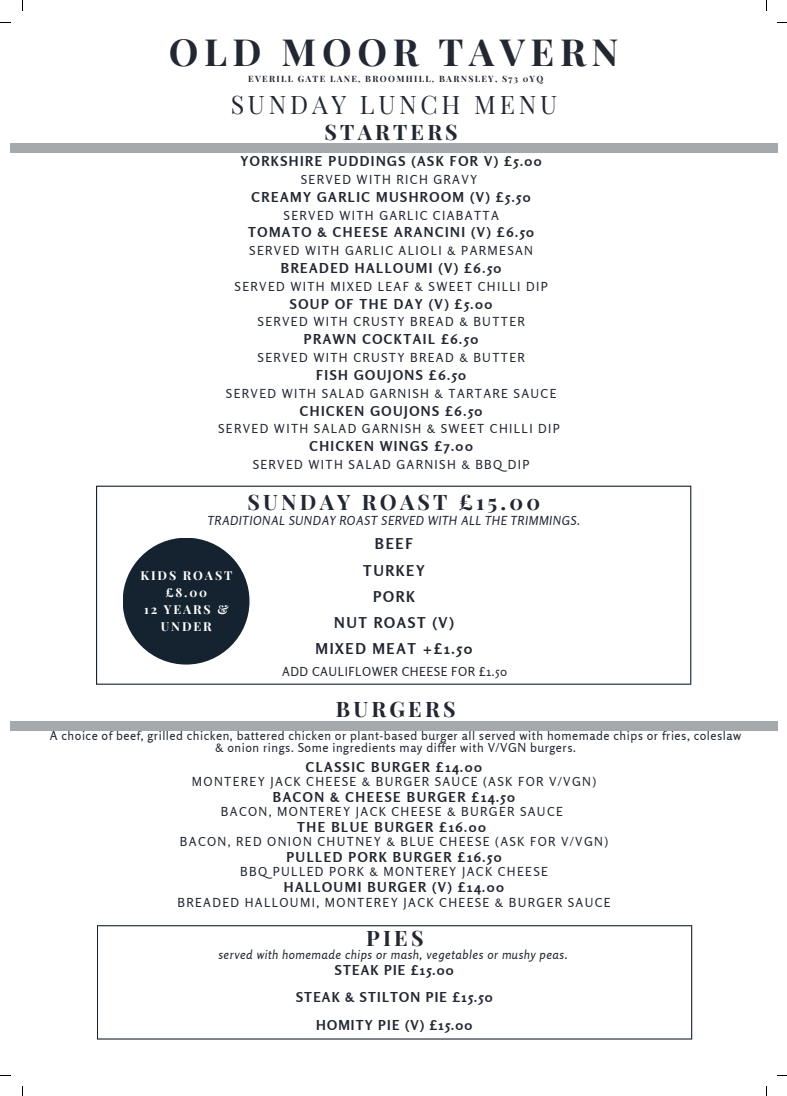
<style>
.page{position:relative;width:787px;height:1096px;background:#fff}
.page>*{position:absolute;margin:0;border:0;box-sizing:border-box;transform-origin:0 0}
.t1{font:700 37.5px "Playfair Display";letter-spacing:.15em;color:#222732}
.t2{font:25px "Playfair Display";letter-spacing:.15em;color:#222732}
.t3{font:700 21.38px "Playfair Display";letter-spacing:.15em;color:#222732}
.t4{font:700 14.88px/26.2px "Rosario";letter-spacing:.11em;color:#222732;text-align:center}
.t5{font:700 13.62px "Rosario";letter-spacing:.11em;color:#222732}
.t6{font:700 13.62px/27.2px "Rosario";letter-spacing:.085em;color:#222732;text-align:center}
.t7{font:12.38px "Rosario";letter-spacing:.11em;color:#222732}
.t8{font:12.38px/12.2px "Rosario";letter-spacing:.04em;color:#222732;text-align:center}
.t9{font:italic 12.38px "Rosario";letter-spacing:.04em;color:#222732}
.t10{font:700 12.38px/16.9px "Playfair Display";letter-spacing:.15em;color:#fff;text-align:center}
.t11{font:700 8.75px "Playfair Display";letter-spacing:.15em;color:#222732}
</style>
<div class="page">
<svg style="left:97px;top:925px;width:595px;height:114px"></svg>
<div style="left:10px;top:144px;width:767px;height:8px;background:#a6a9ab"></div>
<div style="left:10px;top:721px;width:767px;height:9px;background:#a6a9ab"></div>
<svg style="left:96px;top:485px;width:595px;height:199px"></svg>
<div style="left:123px;top:537px;width:126px;height:127px;background:#152331;border-radius:50%"></div>
<h1 class="t1" style="left:169px;top:23px;width:451px">OLD MOOR TAVERN</h1>
<p class="t11" style="left:248px;top:72px;width:296px">EVERILL GATE LANE, BROOMHILL, BARNSLEY, S73 0YQ</p>
<h2 class="t2" style="left:231px;top:85px;width:328px">SUNDAY LUNCH MENU</h2>
<h3 class="t3" style="left:324px;top:115px;width:135px">STARTERS</h3>
<p class="t5" style="left:240px;top:153px;width:303px">YORKSHIRE PUDDINGS (ASK FOR V) £5.00</p>
<p class="t7" style="left:301px;top:172px;width:178px">SERVED WITH RICH GRAVY</p>
<p class="t5" style="left:252px;top:188px;width:281px">CREAMY GARLIC MUSHROOM (V) £5.50</p>
<p class="t7" style="left:284px;top:208px;width:217px">SERVED WITH GARLIC CIABATTA</p>
<p class="t5" style="left:248px;top:224px;width:287px">TOMATO &amp; CHEESE ARANCINI (V) £6.50</p>
<p class="t7" style="left:249px;top:243px;width:285px">SERVED WITH GARLIC ALIOLI &amp; PARMESAN</p>
<p class="t5" style="left:281px;top:260px;width:222px">BREADED HALLOUMI (V) £6.50</p>
<p class="t7" style="left:235px;top:279px;width:315px">SERVED WITH MIXED LEAF &amp; SWEET CHILLI DIP</p>
<p class="t5" style="left:290px;top:295px;width:204px">SOUP OF THE DAY (V) £5.00</p>
<p class="t7" style="left:258px;top:315px;width:269px">SERVED WITH CRUSTY BREAD &amp; BUTTER</p>
<p class="t5" style="left:304px;top:331px;width:176px">PRAWN COCKTAIL £6.50</p>
<p class="t7" style="left:258px;top:350px;width:269px">SERVED WITH CRUSTY BREAD &amp; BUTTER</p>
<p class="t5" style="left:316px;top:367px;width:151px">FISH GOUJONS £6.50</p>
<p class="t7" style="left:226px;top:386px;width:332px">SERVED WITH SALAD GARNISH &amp; TARTARE SAUCE</p>
<p class="t5" style="left:300px;top:402px;width:184px">CHICKEN GOUJONS £6.50</p>
<p class="t7" style="left:218px;top:421px;width:343px">SERVED WITH SALAD GARNISH &amp; SWEET CHILLI DIP</p>
<p class="t5" style="left:309px;top:438px;width:165px">CHICKEN WINGS £7.00</p>
<p class="t7" style="left:253px;top:457px;width:278px">SERVED WITH SALAD GARNISH &amp; BBQ DIP</p>
<h3 class="t3" style="left:248px;top:485px;width:294px">SUNDAY ROAST £15.00</h3>
<p class="t9" style="left:208px;top:513px;width:374px">TRADITIONAL SUNDAY ROAST SERVED WITH ALL THE TRIMMINGS.</p>
<p class="t4" style="left:316px;top:530px;width:158px">BEEF<br>TURKEY<br>PORK<br>NUT ROAST (V)<br>MIXED MEAT +£1.50</p>
<p class="t8" style="left:282px;top:665px;width:227px">ADD CAULIFLOWER CHEESE FOR £1.50</p>
<p class="t10" style="left:140px;top:565px;width:93px">KIDS ROAST £8.00<br>12 YEARS &amp;<br>UNDER</p>
<h3 class="t3" style="left:336px;top:692px;width:121px">BURGERS</h3>
<p class="t8" style="left:50px;top:729px;width:693px">A choice of beef, grilled chicken, battered chicken or plant-based burger all served with homemade chips or fries, coleslaw &amp; onion rings. Some ingredients may differ with V/VGN burgers.</p>
<p class="t5" style="left:306px;top:759px;width:178px">CLASSIC BURGER £14.00</p>
<p class="t7" style="left:192px;top:774px;width:406px">MONTEREY JACK CHEESE &amp; BURGER SAUCE (ASK FOR V/VGN)</p>
<p class="t5" style="left:273px;top:789px;width:244px">BACON &amp; CHEESE BURGER £14.50</p>
<p class="t7" style="left:221px;top:804px;width:344px">BACON, MONTEREY JACK CHEESE &amp; BURGER SAUCE</p>
<p class="t5" style="left:297px;top:819px;width:190px">THE BLUE BURGER £16.00</p>
<p class="t7" style="left:180px;top:834px;width:430px">BACON, RED ONION CHUTNEY &amp; BLUE CHEESE (ASK FOR V/VGN)</p>
<p class="t5" style="left:286px;top:849px;width:217px">PULLED PORK BURGER £16.50</p>
<p class="t7" style="left:240px;top:864px;width:309px">BBQ PULLED PORK &amp; MONTEREY JACK CHEESE</p>
<p class="t5" style="left:284px;top:879px;width:222px">HALLOUMI BURGER (V) £14.00</p>
<p class="t7" style="left:177px;top:894px;width:435px">BREADED HALLOUMI, MONTEREY JACK CHEESE &amp; BURGER SAUCE</p>
<h3 class="t3" style="left:366px;top:921px;width:59px">PIES</h3>
<p class="t6" style="left:296px;top:956px;width:198px">STEAK PIE £15.00<br>STEAK &amp; STILTON PIE £15.50<br>HOMITY PIE (V) £15.00</p>
<p class="t9" style="left:218px;top:947px;width:351px">served with homemade chips or mash, vegetables or mushy peas.</p>
</div>
